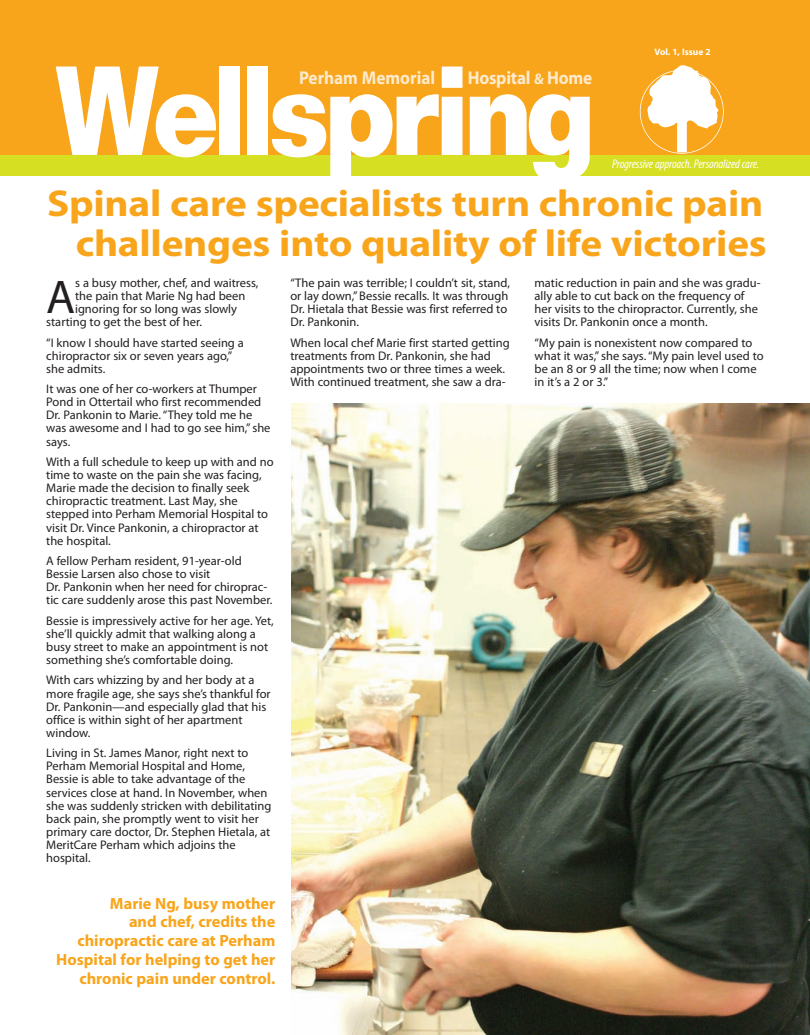
<style>
.page{position:relative;width:810px;height:1035px;background:#fff}
.page>*{position:absolute;margin:0;border:0;box-sizing:border-box;transform-origin:0 0}
.t1{font:700 123.75px "Folio";letter-spacing:-.06em;color:#fff;scale:.87 1}
.t2{font:47.5px "Myriad Pro";color:#231f20}
.t3{font:700 37.5px/40px "Myriad Pro";letter-spacing:-.005em;color:#f9a51b;text-align:right;scale:1.1 1}
.t4{font:700 18.5px "Myriad Pro";letter-spacing:-.005em;color:#feeacc;scale:.93 1}
.t5{font:700 16.25px/18.8px "Myriad Pro";color:#f9a51b;text-align:right}
.t6{font:italic condensed 12.62px "Myriad Pro";letter-spacing:-.01em;color:#fff}
.t7{font:12.5px/13.1px "Myriad Pro";color:#231f20}
.t8{font:700 9.38px "Myriad Pro";color:#fff}
.s1{font-size:15.5px}
</style>
<div class="page">
<img style="left:291px;top:403px;width:519px;height:632px">
<div style="left:1px;top:0;width:809px;height:169px;background:#f9a51b"></div>
<div style="left:0;top:156px;width:810px;height:20px;background:#d6df21"></div>
<svg style="left:640px;top:65px;width:84px;height:89px"></svg>
<h1 class="t1" style="left:53px;top:67px;width:626px">Wellspring</h1>
<h3 class="t4" style="left:299px;top:71px;width:148px">Perham Memorial</h3>
<h3 class="t4" style="left:468px;top:71px;width:135px">Hospital <span class="s1">&amp;</span> Home</h3>
<p class="t8" style="left:655px;top:48px;width:58px">Vol. 1, Issue 2</p>
<p class="t6" style="left:612px;top:159px;width:148px">Progressive approach. Personalized care.</p>
<h3 class="t3" style="left:47px;top:187px;width:656px">Spinal care specialists turn chronic pain challenges into quality of life victories</h3>
<h2 class="t2" style="left:46px;top:279px;width:31px">A</h2>
<p class="t7" style="left:75px;top:277px;width:185px">s a busy mother, chef, and waitress,</p>
<p class="t7" style="left:75px;top:290px;width:172px">the pain that Marie Ng had been</p>
<p class="t7" style="left:75px;top:303px;width:164px">ignoring for so long was slowly</p>
<p class="t7" style="left:46px;top:316px;width:157px">starting to get the best of her.</p>
<p class="t7" style="left:46px;top:337px;width:199px">“I know I should have started seeing a chiropractor six or seven years ago,” she admits.</p>
<p class="t7" style="left:46px;top:383px;width:226px">It was one of her co-workers at Thumper<br>Pond in Ottertail who first recommended<br>Dr. Pankonin to Marie. “They told me he was awesome and I had to go see him,” she says.</p>
<p class="t7" style="left:46px;top:456px;width:229px">With a full schedule to keep up with and no time to waste on the pain she was facing, Marie made the decision to finally seek chiropractic treatment. Last May, she stepped into Perham Memorial Hospital to visit Dr. Vince Pankonin, a chiropractor at the hospital.</p>
<p class="t7" style="left:46px;top:555px;width:228px">A fellow Perham resident, 91-year-old Bessie Larsen also chose to visit<br>Dr. Pankonin when her need for chiroprac&shy;tic care suddenly arose this past November.</p>
<p class="t7" style="left:46px;top:615px;width:229px">Bessie is impressively active for her age. Yet, she’ll quickly admit that walking along a busy street to make an appointment is not something she’s comfortable doing.</p>
<p class="t7" style="left:46px;top:675px;width:226px">With cars whizzing by and her body at a more fragile age, she says she’s thankful for Dr. Pankonin—and especially glad that his office is within sight of her apartment window.</p>
<p class="t7" style="left:46px;top:747px;width:227px">Living in St. James Manor, right next to Perham Memorial Hospital and Home, Bessie is able to take advantage of the services close at hand. In November, when she was suddenly stricken with debilitating back pain, she promptly went to visit her primary care doctor, Dr. Stephen Hietala, at MeritCare Perham which adjoins the hospital.</p>
<h3 class="t5" style="left:56px;top:895px;width:221px">Marie Ng, busy mother<br>and chef, credits the chiropractic care at Perham<br>Hospital for helping to get her chronic pain under control.</h3>
<p class="t7" style="left:290px;top:277px;width:221px">“The pain was terrible; I couldn’t sit, stand, or lay down,” Bessie recalls. It was through Dr. Hietala that Bessie was first referred to Dr. Pankonin.</p>
<p class="t7" style="left:290px;top:337px;width:221px">When local chef Marie first started getting treatments from Dr. Pankonin, she had appointments two or three times a week.<br>With continued treatment, she saw a dra-</p>
<p class="t7" style="left:535px;top:277px;width:228px">matic reduction in pain and she was gradu&shy;ally able to cut back on the frequency of her visits to the chiropractor. Currently, she visits Dr. Pankonin once a month.</p>
<p class="t7" style="left:535px;top:337px;width:231px">“My pain is nonexistent now compared to what it was,” she says. “My pain level used to be an 8 or 9 all the time; now when I come in it’s a 2 or 3.”</p>
</div>
